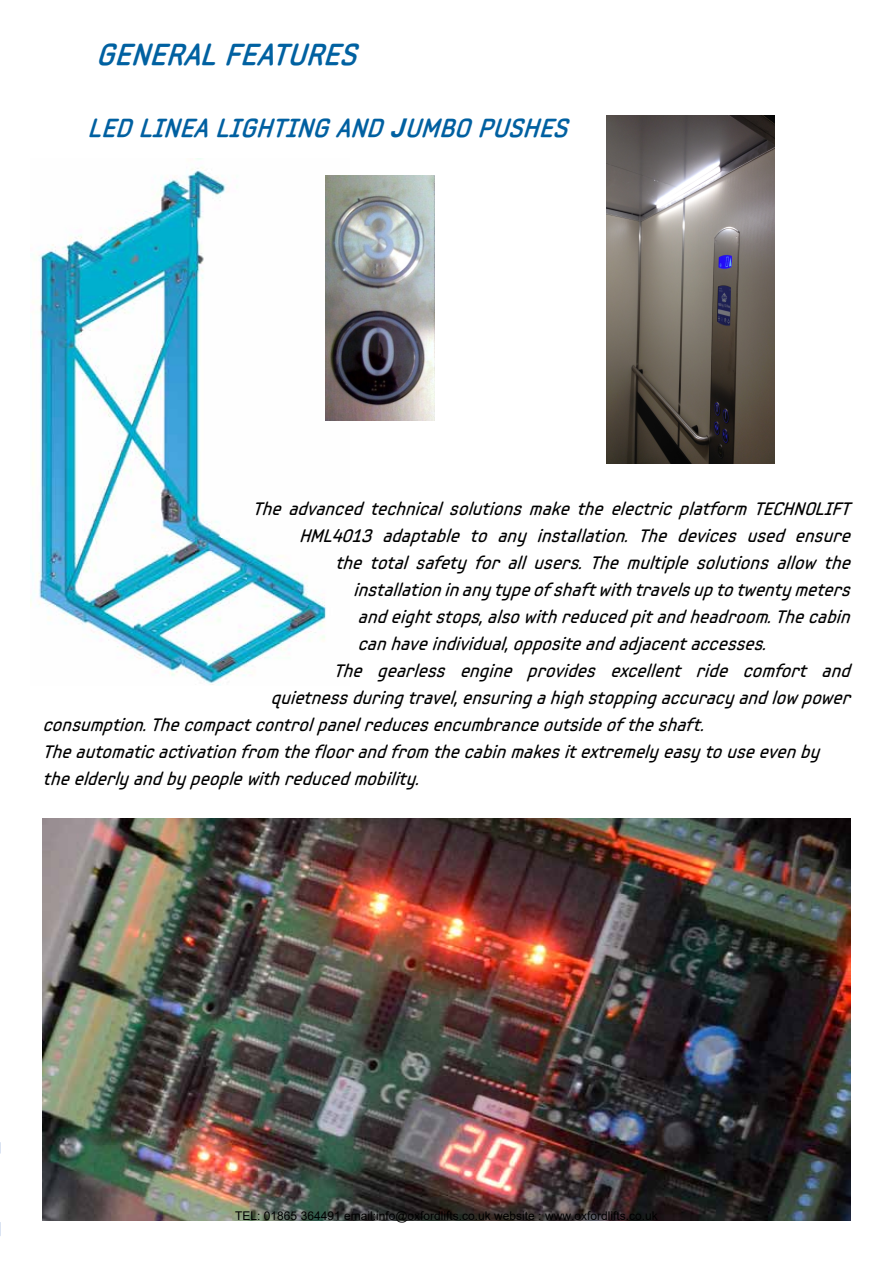
<style>
.page{position:relative;width:893px;height:1263px;background:#fff}
.page>*{position:absolute;margin:0;border:0;box-sizing:border-box;transform-origin:0 0}
.t1{font:italic 700 30px "Samsung Imagination Modern";color:#0061a1}
.t2{font:italic 700 25.8px "Samsung Imagination Modern";color:#0060a1}
.t3{font:italic 18px "Samsung Modern";color:#000}
.t4{font:12px "Arial";color:#000}
.s1{font-family:"Arial"}
</style>
<div class="page">
<svg style="left:0;top:1142px;width:1px;height:94px"></svg>
<img style="left:31px;top:158px;width:318px;height:528px">
<img style="left:43px;top:819px;width:807px;height:401px">
<img style="left:326px;top:175px;width:109px;height:245px">
<img style="left:606px;top:115px;width:169px;height:348px">
<h1 class="t1" style="left:96px;top:35px;width:190px">GENERALFEA</h1>
<h1 class="t1" style="left:272px;top:35px;width:97px">TURES</h1>
<h2 class="t2" style="left:87px;top:111px;width:327px">LED LINEA LIGHTING AND <span class="s1">J</span></h2>
<h2 class="t2" style="left:405px;top:111px;width:174px">UMBO PUSHES</h2>
<p class="t3" style="left:253px;top:497px;width:606px">TheadvancedtechnicalsolutionsmaketheelectricplatformTECHNOLIFT</p>
<p class="t3" style="left:299px;top:524px;width:559px">HML4013 adaptable to any installation. The devices used ensure</p>
<p class="t3" style="left:335px;top:551px;width:523px">the total safety for all users. The multiple solutions allow the</p>
<p class="t3" style="left:353px;top:578px;width:505px">installationinanytypeofshaftwithtravelsuptotwentymeters</p>
<p class="t3" style="left:358px;top:605px;width:501px">andeightstops,alsowithreducedpitandheadroom.Thecabin</p>
<p class="t3" style="left:358px;top:632px;width:416px">canhaveindividual,oppositeandadjacentaccesses.</p>
<p class="t3" style="left:334px;top:659px;width:525px">The gearless engine provides excellent ride comfort and</p>
<p class="t3" style="left:271px;top:686px;width:588px">quietnessduringtravel,ensuringahighstoppingaccuracyandlowpower</p>
<p class="t3" style="left:43px;top:713px;width:669px">consumption.Thecompactcontrolpanelreducesencumbranceoutsideoftheshaft.</p>
<p class="t3" style="left:43px;top:740px;width:785px">Theautomaticactivationfromthefloorandfromthecabinmakesitextremelyeasytouseevenby</p>
<p class="t3" style="left:43px;top:767px;width:384px">theelderlyandbypeoplewithreducedmobility.</p>
<p class="t4" style="left:235px;top:1207px;width:424px">TEL: 01865 364491 email:info@oxfordlifts.co.uk website : www.oxfordlifts.co.uk</p>
</div>
